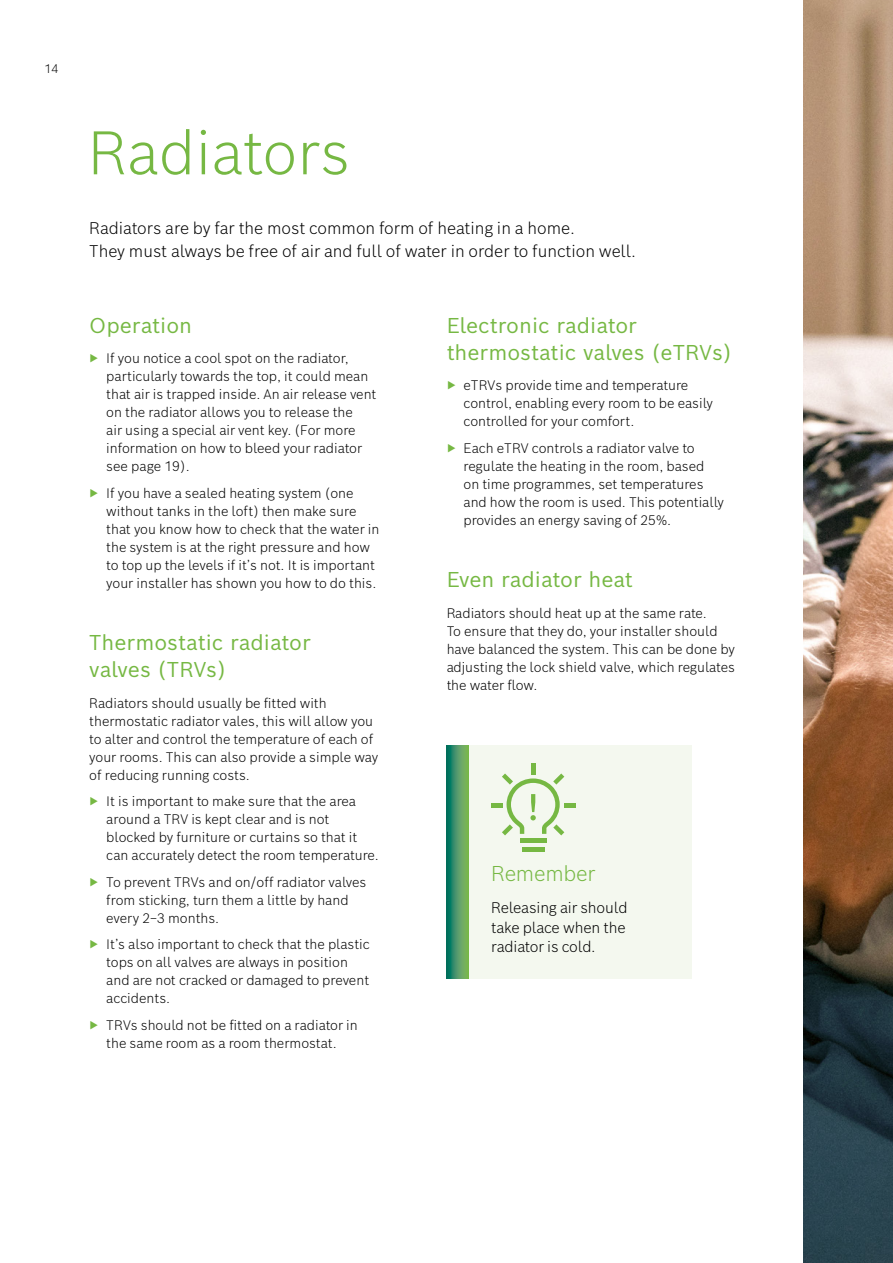
<style>
.page{position:relative;width:893px;height:1263px;background:#fff}
.page>*{position:absolute;margin:0;border:0;box-sizing:border-box;transform-origin:0 0}
.t1{font:300 60px "Bosch Sans";color:#76b843}
.t2{font:21px/27px "Bosch Sans";color:#76b843}
.t3{font:300 21px "Bosch Sans";letter-spacing:-.01em;color:#76b843}
.t4{font:300 16.5px/22.5px "Bosch Sans";color:#000}
.t5{font:300 15px/19.5px "Bosch Sans";letter-spacing:-.01em;color:#000}
.t6{font:300 13.5px/18px "Bosch Sans";color:#000}
.t7{font:300 12px "Bosch Sans";color:#000}
.s1{color:#76b843}
</style>
<div class="page">
<img style="left:804px;top:0;width:89px;height:1263px">
<div style="left:469px;top:746px;width:223px;height:233px;background:#f4f8ef"></div>
<svg style="left:446px;top:746px;width:23px;height:233px"></svg>
<div style="left:520px;top:838px;width:26px;height:5px;background:#76b843"></div>
<hr style="left:522px;top:847px;width:22px;height:4px;background:#76b843">
<hr style="left:564px;top:803px;width:11px;height:4px;background:#76b843">
<hr style="left:491px;top:803px;width:11px;height:4px;background:#76b843">
<hr style="left:531px;top:763px;width:4px;height:11px;background:#76b843">
<svg style="left:502px;top:773px;width:62px;height:62px"></svg>
<p class="t7" style="left:45px;top:60px;width:15px">14</p>
<h1 class="t1" style="left:88px;top:113px;width:264px">Radiators</h1>
<p class="t4" style="left:89px;top:216px;width:548px">Radiators are by far the most common form of heating in a home.<br>They must always be free of air and full of water in order to function well.</p>
<h2 class="t2" style="left:89px;top:311px;width:104px">Operation</h2>
<p class="t6" style="left:106px;top:349px;width:272px;text-indent:-17px"><span class="s1">▶</span> If you notice a cool spot on the radiator, particularly towards the top, it could mean that air is trapped inside. An air release vent on the radiator allows you to release the<br>air using a special air vent key. (For more information on how to bleed your radiator see page 19).</p>
<p class="t6" style="left:106px;top:483px;width:275px;text-indent:-17px"><span class="s1">▶</span> If you have a sealed heating system (one without tanks in the loft) then make sure that you know how to check that the water in the system is at the right pressure and how to top up the levels if it’s not. It is important your installer has shown you how to do this.</p>
<h2 class="t2" style="left:89px;top:628px;width:223px">Thermostatic radiator valves (TRVs)</h2>
<p class="t6" style="left:89px;top:693px;width:290px">Radiators should usually be fitted with thermostatic radiator vales, this will allow you to alter and control the temperature of each of your rooms. This can also provide a simple way of reducing running costs.</p>
<p class="t6" style="left:106px;top:792px;width:274px;text-indent:-17px"><span class="s1">▶</span> It is important to make sure that the area around a TRV is kept clear and is not blocked by furniture or curtains so that it can accurately detect the room temperature.</p>
<p class="t6" style="left:106px;top:872px;width:262px;text-indent:-17px"><span class="s1">▶</span> To prevent TRVs and on/off radiator valves from sticking, turn them a little by hand every 2−3 months.</p>
<p class="t6" style="left:106px;top:935px;width:265px;text-indent:-17px"><span class="s1">▶</span> It’s also important to check that the plastic tops on all valves are always in position and are not cracked or damaged to prevent accidents.</p>
<p class="t6" style="left:89px;top:1015px;width:270px;text-align:center"><span class="s1">▶</span> TRVs should not be fitted on a radiator in the same room as a room thermostat.</p>
<h2 class="t2" style="left:446px;top:311px;width:287px">Electronic radiator thermostatic valves (eTRVs)</h2>
<p class="t6" style="left:463px;top:376px;width:251px;text-indent:-17px"><span class="s1">▶</span> eTRVs provide time and temperature control, enabling every room to be easily controlled for your comfort.</p>
<p class="t6" style="left:463px;top:438px;width:262px;text-indent:-17px"><span class="s1">▶</span> Each eTRV controls a radiator valve to regulate the heating in the room, based<br>on time programmes, set temperatures and how the room is used. This potentially provides an energy saving of 25%.</p>
<h2 class="t2" style="left:446px;top:565px;width:188px">Even radiator heat</h2>
<p class="t6" style="left:446px;top:603px;width:290px">Radiators should heat up at the same rate.<br>To ensure that they do, your installer should have balanced the system. This can be done by adjusting the lock shield valve, which regulates the water flow.</p>
<h2 class="t3" style="left:491px;top:860px;width:106px">Remember</h2>
<p class="t5" style="left:491px;top:897px;width:138px">Releasing air should take place when the radiator is cold.</p>
</div>
